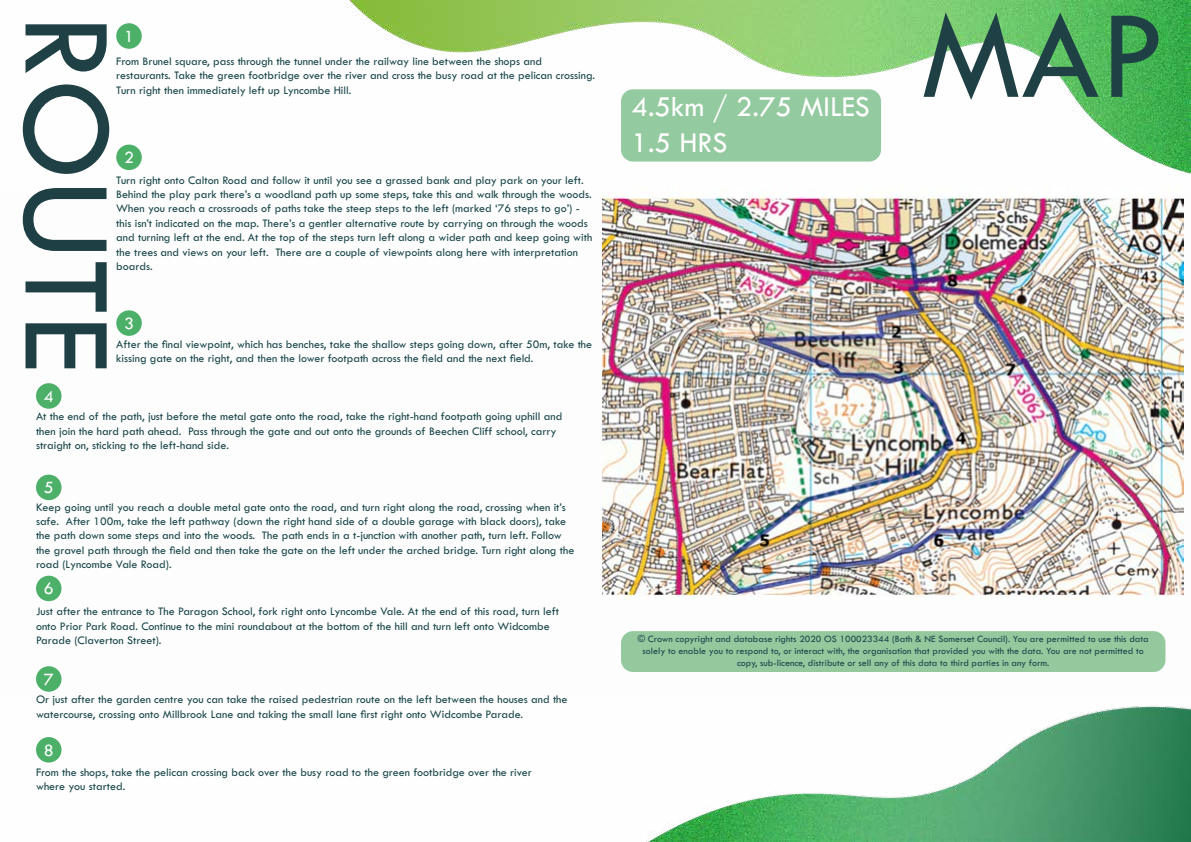
<style>
.page{position:relative;width:1191px;height:842px;background:#fff}
.page>*{position:absolute;margin:0;border:0;box-sizing:border-box;transform-origin:0 0}
.t1{font:130.4px "Tw Cen MT Std";color:#1f4045}
.t2{font:30px/36px "Tw Cen MT Std";color:#fff}
.t3{font:18px "Tw Cen MT Std";color:#fff}
.t4{font:12px/14.4px "Tw Cen MT Std";color:#1a474a}
.t5{font:10px/12px "Tw Cen MT Std";color:#1a474a;text-align:center}
</style>
<div class="page">
<img style="left:116px;top:0;width:1075px;height:189px">
<img style="left:36px;top:198px;width:1155px;height:644px">
<div style="left:621px;top:631px;width:544px;height:41px;background:#94c99e;border-radius:12px"></div>
<div style="left:116px;top:23px;width:26px;height:26px;background:#4db069;border-radius:50%"></div>
<div style="left:116px;top:145px;width:26px;height:25px;background:#4db069;border-radius:50%"></div>
<div style="left:116px;top:310px;width:26px;height:26px;background:#4db069;border-radius:50%"></div>
<div style="left:36px;top:383px;width:26px;height:26px;background:#4db069;border-radius:50%"></div>
<div style="left:36px;top:475px;width:26px;height:25px;background:#4db069;border-radius:50%"></div>
<div style="left:36px;top:576px;width:26px;height:25px;background:#4db069;border-radius:50%"></div>
<img style="left:603px;top:189px;width:580px;height:410px">
<div style="left:621px;top:89px;width:260px;height:73px;background:#94ca9f;border-radius:12px"></div>
<div style="left:36px;top:666px;width:26px;height:26px;background:#4db069;border-radius:50%"></div>
<div style="left:36px;top:737px;width:26px;height:25px;background:#4db069;border-radius:50%"></div>
<h1 class="t1" style="left:135px;top:14px;width:360px;rotate:90deg">ROUTE</h1>
<h3 class="t3" style="left:124px;top:27px;width:11px">1</h3>
<p class="t4" style="left:116px;top:54px;width:480px">From Brunel square, pass through the tunnel under the railway line between the shops and restaurants. Take the green footbridge over the river and cross the busy road at the pelican crossing.<br>Turn right then immediately left up Lyncombe Hill.</p>
<h3 class="t3" style="left:124px;top:148px;width:11px">2</h3>
<p class="t4" style="left:116px;top:173px;width:477px">Turn right onto Calton Road and follow it until you see a grassed bank and play park on your left.<br>Behind the play park there’s a woodland path up some steps, take this and walk through the woods.<br>When you reach a crossroads of paths take the steep steps to the left (marked ‘76 steps to go’) - this isn’t indicated on the map. There’s a gentler alternative route by carrying on through the woods and turning left at the end. At the top of the steps turn left along a wider path and keep going with the trees and views on your left. There are a couple of viewpoints along here with interpretation boards.</p>
<h3 class="t3" style="left:124px;top:314px;width:11px">3</h3>
<p class="t4" style="left:116px;top:337px;width:477px">After the final viewpoint, which has benches, take the shallow steps going down, after 50m, take the kissing gate on the right, and then the lower footpath across the field and the next field.</p>
<h3 class="t3" style="left:44px;top:386px;width:11px">4</h3>
<p class="t4" style="left:36px;top:409px;width:528px">At the end of the path, just before the metal gate onto the road, take the right-hand footpath going uphill and then join the hard path ahead. Pass through the gate and out onto the grounds of Beechen Cliff school, carry straight on, sticking to the left-hand side.</p>
<h3 class="t3" style="left:44px;top:478px;width:11px">5</h3>
<p class="t4" style="left:36px;top:500px;width:540px">Keep going until you reach a double metal gate onto the road, and turn right along the road, crossing when it’s safe. After 100m, take the left pathway (down the right hand side of a double garage with black doors), take the path down some steps and into the woods. The path ends in a t-junction with another path, turn left. Follow the gravel path through the field and then take the gate on the left under the arched bridge. Turn right along the road (Lyncombe Vale Road).</p>
<h3 class="t3" style="left:44px;top:579px;width:11px">6</h3>
<p class="t4" style="left:36px;top:604px;width:524px">Just after the entrance to The Paragon School, fork right onto Lyncombe Vale. At the end of this road, turn left onto Prior Park Road. Continue to the mini roundabout at the bottom of the hill and turn left onto Widcombe<br>Parade (Claverton Street).</p>
<h3 class="t3" style="left:44px;top:669px;width:11px">7</h3>
<p class="t4" style="left:36px;top:692px;width:533px">Or just after the garden centre you can take the raised pedestrian route on the left between the houses and the watercourse, crossing onto Millbrook Lane and taking the small lane first right onto Widcombe Parade.</p>
<h3 class="t3" style="left:44px;top:740px;width:11px">8</h3>
<p class="t4" style="left:36px;top:765px;width:497px">From the shops, take the pelican crossing back over the busy road to the green footbridge over the river where you started.</p>
<h2 class="t2" style="left:631px;top:89px;width:240px">4.5km / 2.75 MILES<br>1.5 HRS</h2>
<h1 class="t1" style="left:921px;top:-13px;width:246px">MAP</h1>
<p class="t5" style="left:638px;top:633px;width:512px">© Crown copyright and database rights 2020 OS 100023344 (Bath &amp; NE Somerset Council). You are permitted to use this data solely to enable you to respond to, or interact with, the organisation that provided you with the data. You are not permitted to copy, sub-licence, distribute or sell any of this data to third parties in any form.</p>
</div>
